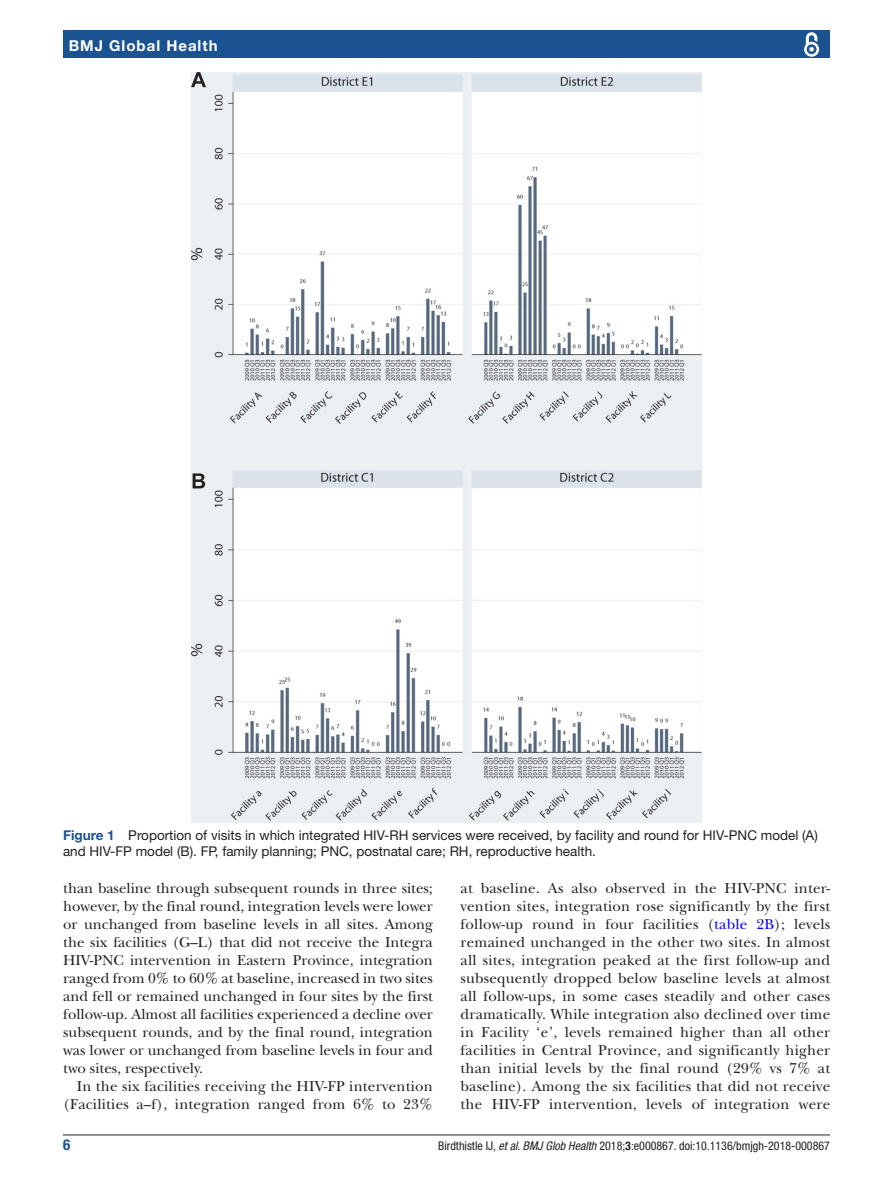
<style>
.page{position:relative;width:893px;height:1191px;background:#fff}
.page>*{position:absolute;margin:0;border:0;box-sizing:border-box;transform-origin:0 0}
.t1{font:15px/18px "New Baskerville";letter-spacing:.015em;color:#231f20;text-align:justify}
.t2{font:700 15px "Helvetica Neue LT Std";letter-spacing:.065em;color:#fff}
.t3{font:700 condensed 15px "Helvetica Neue LT Std";color:#1b5391}
.t4{font:13.5px/16.2px "Helvetica Neue LT Std";color:#231f20}
.t5{font:condensed 12px "Helvetica Neue LT Std";color:#231f20}
.s1{font-weight:700;color:#1b5391}
.s2{color:#00f}
.s3{font-style:italic}
.s4{font-weight:700}
</style>
<div class="page">
<hr style="left:63px;top:1134px;width:767px;height:1px;background:#231f20">
<div style="left:63px;top:31px;width:767px;height:27px;background:#1b5391"></div>
<svg style="left:804px;top:32px;width:16px;height:25px"></svg>
<div style="left:808px;top:46px;width:7px;height:7px;border:1px solid #1b5391;border-radius:50%"></div>
<img style="left:191px;top:73px;width:511px;height:749px">
<p class="t2" style="left:69px;top:36px;width:150px">BMJ Global Health</p>
<p class="t4" style="left:63px;top:827px;width:756px"><span class="s1">Figure 1</span> Proportion of visits in which integrated HIV-RH services were received, by facility and round for HIV-PNC model (A) and HIV-FP model (B). FP, family planning; PNC, postnatal care; RH, reproductive health.</p>
<p class="t1" style="left:63px;top:879px;width:371px">than baseline through subsequent rounds in three sites; however, by the final round, integration levels were lower or unchanged from baseline levels in all sites. Among the six facilities (G–L) that did not receive the Integra HIV-PNC intervention in Eastern Province, integration ranged from 0% to 60% at baseline, increased in two sites and fell or remained unchanged in four sites by the first follow-up. Almost all facilities experienced a decline over subsequent rounds, and by the final round, integration was lower or unchanged from baseline levels in four and two sites, respectively.</p>
<p class="t1" style="left:63px;top:1077px;width:371px;text-align:right">In the six facilities receiving the HIV-FP intervention (Facilities a–f), integration ranged from 6% to 23%</p>
<p class="t1" style="left:461px;top:879px;width:371px">at baseline. As also observed in the HIV-PNC inter&shy;vention sites, integration rose significantly by the first follow-up round in four facilities (<span class="s2">table 2B</span>); levels remained unchanged in the other two sites. In almost all sites, integration peaked at the first follow-up and subsequently dropped below baseline levels at almost all follow-ups, in some cases steadily and other cases dramatically. While integration also declined over time in Facility ‘e’, levels remained higher than all other facilities in Central Province, and significantly higher than initial levels by the final round (29% vs 7% at baseline). Among the six facilities that did not receive the HIV-FP intervention, levels of integration were</p>
<p class="t3" style="left:63px;top:1135px;width:9px">6</p>
<p class="t5" style="left:438px;top:1138px;width:393px">Birdthistle IJ, <span class="s3">et al</span>. <span class="s3">BMJ Glob Health</span> 2018;<span class="s4">3</span>:e000867. doi:10.1136/bmjgh-2018-000867</p>
</div>
